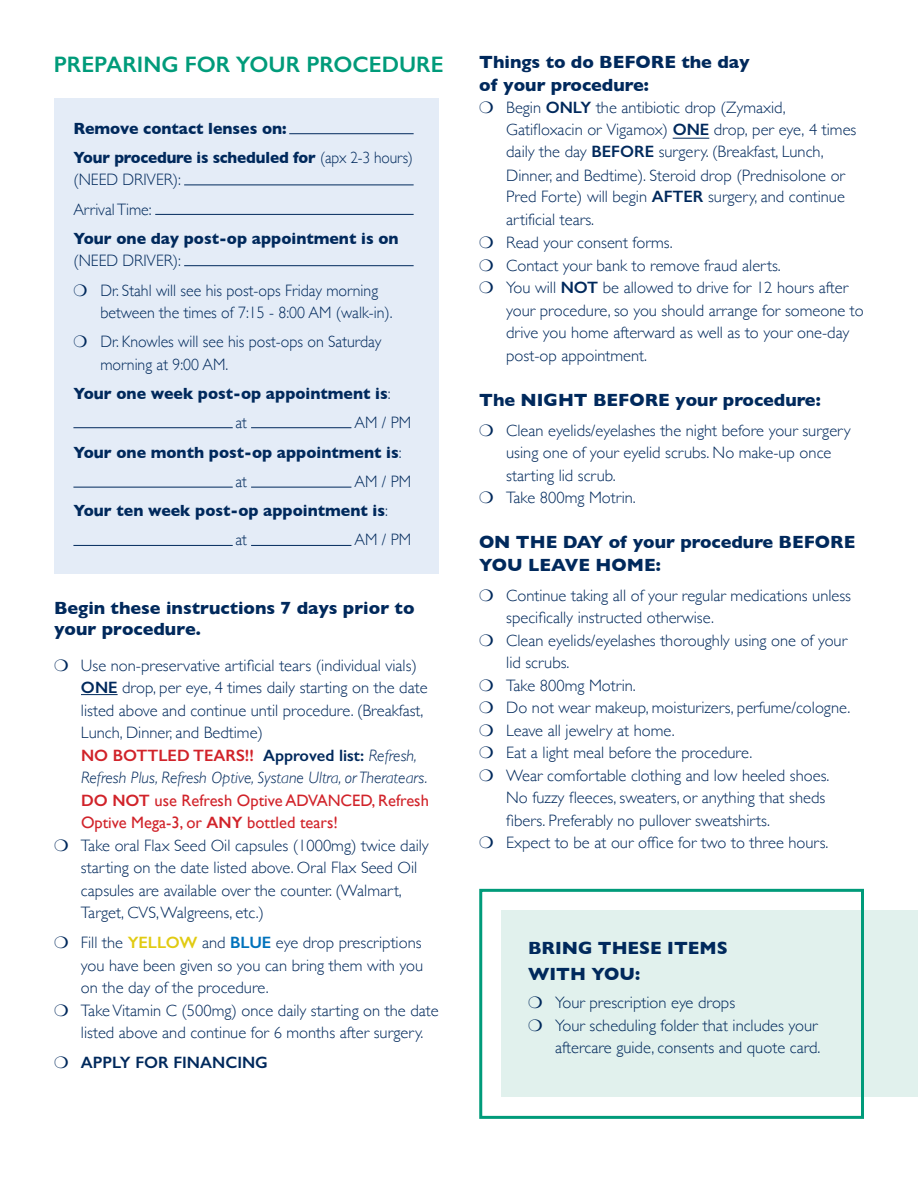
<style>
.page{position:relative;width:918px;height:1188px;background:#fff}
.page>*{position:absolute;margin:0;border:0;box-sizing:border-box;transform-origin:0 0}
.t1{font:600 22.5px "Gill Sans";color:#009b7a}
.t2{font:700 18px/22.5px "Gill Sans";color:#00295c}
.t3{font:700 18px/21.6px "Gill Sans";color:#00295c}
.t4{font:300 16.5px/22.5px "Gill Sans";color:#00295c}
.t5{font:300 16.5px/22.5px "Gill Sans";color:#00295c;scale:.96 1}
.t6{font:700 16.5px/22.5px "Gill Sans";color:#00295c;scale:.96 1}
.t7{font:700 16.5px/22.5px "Gill Sans";color:#00295c;scale:.93 1}
.t8{font:600 16.5px "Gill Sans";color:#00295c}
.s1{font-weight:300}
.s2{font-weight:600}
.s3{font-weight:600;color:#d1232a}
.s4{font-style:italic}
.s5{font-weight:400;color:#d1232a}
.s6{font-weight:600;color:#e1cb12}
.s7{font-weight:600;color:#0072bc}
</style>
<div class="page">
<div style="left:501px;top:910px;width:417px;height:186px;background:#e1f1ed"></div>
<hr style="left:81px;top:694px;width:37px;height:1px;background:#00295c">
<div style="left:54px;top:98px;width:385px;height:476px;background:#e4ecf7"></div>
<hr style="left:289px;top:133px;width:125px;height:1px;background:#00295c">
<hr style="left:184px;top:185px;width:230px;height:1px;background:#00295c">
<hr style="left:155px;top:214px;width:259px;height:1px;background:#00295c">
<hr style="left:184px;top:265px;width:230px;height:1px;background:#00295c">
<hr style="left:251px;top:427px;width:100px;height:1px;background:#00295c">
<hr style="left:251px;top:487px;width:100px;height:1px;background:#00295c">
<hr style="left:251px;top:545px;width:100px;height:1px;background:#00295c">
<hr style="left:73px;top:427px;width:160px;height:1px;background:#00295c">
<hr style="left:73px;top:487px;width:160px;height:1px;background:#00295c">
<hr style="left:73px;top:545px;width:160px;height:1px;background:#00295c">
<div style="left:479px;top:889px;width:385px;height:230px;border:3px solid #009b7a"></div>
<hr style="left:673px;top:138px;width:36px;height:1px;background:#00295c">
<p class="t1" style="left:54px;top:51px;width:391px">PREPARING FOR YOUR PROCEDURE</p>
<p class="t6" style="left:73px;top:116px;width:224px">Remove contact lenses on:</p>
<p class="t7" style="left:73px;top:146px;width:367px">Your procedure is scheduled for <span class="s1">(apx 2-3 hours) (NEED DRIVER):</span></p>
<p class="t5" style="left:73px;top:197px;width:83px">Arrival Time:</p>
<p class="t6" style="left:73px;top:227px;width:340px">Your one day post-op appointment is on <span class="s1">(NEED DRIVER):</span></p>
<p class="t5" style="left:100px;top:278px;width:306px;text-indent:-27px">❍ Dr. Stahl will see his post-ops Friday morning between the times of 7:15 - 8:00 AM (walk-in).</p>
<p class="t5" style="left:100px;top:330px;width:294px;text-indent:-27px">❍ Dr. Knowles will see his post-ops on Saturday morning at 9:00 AM.</p>
<p class="t6" style="left:73px;top:382px;width:332px">Your one week post-op appointment is<span class="s1">:</span></p>
<p class="t5" style="left:235px;top:411px;width:14px">at</p>
<p class="t5" style="left:355px;top:411px;width:61px">AM / PM</p>
<p class="t6" style="left:73px;top:440px;width:343px">Your one month post-op appointment is<span class="s1">:</span></p>
<p class="t5" style="left:235px;top:469px;width:14px">at</p>
<p class="t5" style="left:355px;top:469px;width:61px">AM / PM</p>
<p class="t6" style="left:73px;top:499px;width:329px">Your ten week post-op appointment is<span class="s1">:</span></p>
<p class="t5" style="left:235px;top:528px;width:14px">at</p>
<p class="t5" style="left:355px;top:528px;width:61px">AM / PM</p>
<p class="t3" style="left:54px;top:597px;width:362px">Begin these instructions 7 days prior to your procedure.</p>
<p class="t4" style="left:81px;top:653px;width:349px;text-indent:-27px">❍ Use non-preservative artificial tears (individual vials)<br><span class="s2">ONE</span> drop, per eye, 4 times daily starting on the date listed above and continue until procedure. (Breakfast, Lunch, Dinner, and Bedtime)<br><span class="s3">NO BOTTLED TEARS!!</span> <span class="s2">Approved list:</span> <span class="s4">Refresh, Refresh Plus, Refresh Optive, Systane Ultra, or Theratears.<br></span><span class="s3">DO NOT</span> <span class="s5">use Refresh Optive ADVANCED, Refresh Optive Mega-3, or</span> <span class="s3">ANY</span> <span class="s5">bottled tears!</span></p>
<p class="t4" style="left:81px;top:833px;width:349px;text-indent:-27px">❍ Take oral Flax Seed Oil capsules (1000mg) twice daily starting on the date listed above. Oral Flax Seed Oil capsules are available over the counter. (Walmart, Target, CVS, Walgreens, etc.)</p>
<p class="t4" style="left:81px;top:931px;width:344px;text-align:justify;text-indent:-27px">❍ Fill the <span class="s6">YELLOW</span> and <span class="s7">BLUE</span> eye drop prescriptions you have been given so you can bring them with you on the day of the procedure.</p>
<p class="t4" style="left:81px;top:998px;width:359px;text-indent:-27px">❍ Take Vitamin C (500mg) once daily starting on the date listed above and continue for 6 months after surgery.</p>
<p class="t8" style="left:54px;top:1053px;width:215px">❍ APPLY FOR FINANCING</p>
<p class="t2" style="left:479px;top:51px;width:272px">Things to do BEFORE the day of your procedure:</p>
<p class="t4" style="left:506px;top:96px;width:352px;text-indent:-27px">❍ Begin <span class="s2">ONLY</span> the antibiotic drop (Zymaxid, Gatifloxacin or Vigamox) <span class="s2">ONE</span> drop, per eye, 4 times daily the day <span class="s2">BEFORE</span> surgery. (Breakfast, Lunch, Dinner, and Bedtime). Steroid drop (Prednisolone or Pred Forte) will begin <span class="s2">AFTER</span> surgery, and continue artificial tears.</p>
<p class="t4" style="left:479px;top:231px;width:195px">❍ Read your consent forms.</p>
<p class="t4" style="left:479px;top:253px;width:303px">❍ Contact your bank to remove fraud alerts.</p>
<p class="t4" style="left:506px;top:276px;width:359px;text-indent:-27px">❍ You will <span class="s2">NOT</span> be allowed to drive for 12 hours after your procedure, so you should arrange for someone to drive you home afterward as well as to your one-day post-op appointment.</p>
<p class="t2" style="left:479px;top:388px;width:343px">The NIGHT BEFORE your procedure:</p>
<p class="t4" style="left:506px;top:418px;width:346px;text-indent:-27px">❍ Clean eyelids/eyelashes the night before your surgery using one of your eyelid scrubs. No make-up once starting lid scrub.</p>
<p class="t4" style="left:479px;top:486px;width:158px">❍ Take 800mg Motrin.</p>
<p class="t2" style="left:479px;top:531px;width:378px">ON THE DAY of your procedure BEFORE<br>YOU LEAVE HOME:</p>
<p class="t4" style="left:506px;top:583px;width:346px;text-indent:-27px">❍ Continue taking all of your regular medications unless specifically instructed otherwise.</p>
<p class="t4" style="left:506px;top:628px;width:342px;text-indent:-27px">❍ Clean eyelids/eyelashes thoroughly using one of your lid scrubs.</p>
<p class="t4" style="left:479px;top:673px;width:158px">❍ Take 800mg Motrin.</p>
<p class="t4" style="left:479px;top:696px;width:373px">❍ Do not wear makeup, moisturizers, perfume/cologne.</p>
<p class="t4" style="left:479px;top:718px;width:197px">❍ Leave all jewelry at home.</p>
<p class="t4" style="left:479px;top:741px;width:275px">❍ Eat a light meal before the procedure.</p>
<p class="t4" style="left:506px;top:763px;width:325px;text-indent:-27px">❍ Wear comfortable clothing and low heeled shoes.<br>No fuzzy fleeces, sweaters, or anything that sheds fibers. Preferably no pullover sweatshirts.</p>
<p class="t4" style="left:479px;top:831px;width:351px">❍ Expect to be at our office for two to three hours.</p>
<p class="t2" style="left:528px;top:937px;width:201px">BRING THESE ITEMS</p>
<p class="t2" style="left:528px;top:962px;width:113px">WITH YOU:</p>
<p class="t4" style="left:528px;top:991px;width:209px">❍ Your prescription eye drops</p>
<p class="t4" style="left:528px;top:1013px;width:294px;text-align:right">❍ Your scheduling folder that includes your aftercare guide, consents and quote card.</p>
</div>
